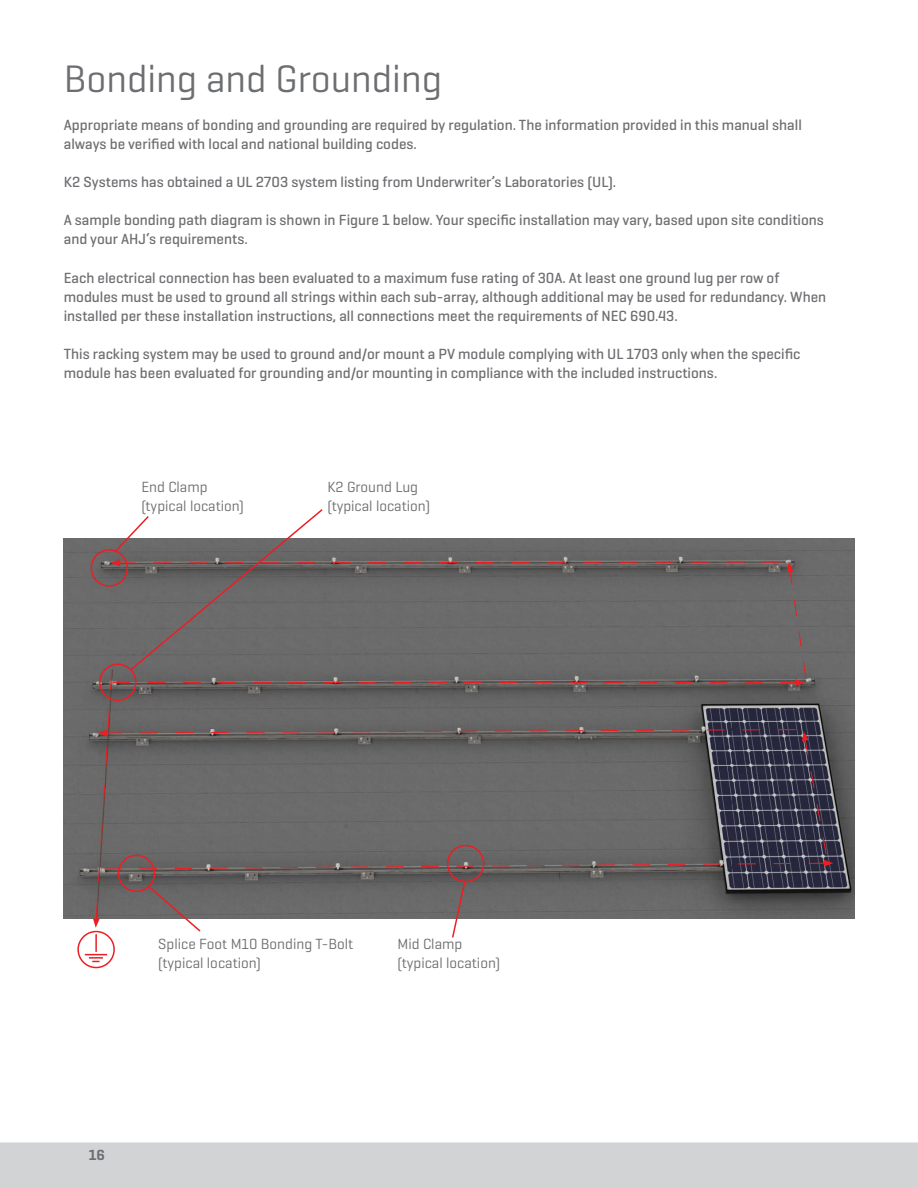
<style>
.page{position:relative;width:918px;height:1188px;background:#fff}
.page>*{position:absolute;margin:0;border:0;box-sizing:border-box;transform-origin:0 0}
.t1{font:39px "K2 Geogrotesque";color:#6d6e71}
.t2{font:500 15px/19px "K2 Geogrotesque";color:#6d6e71}
.t3{font:15px/19px "K2 Geogrotesque";color:#6d6e71}
.t4{font:600 15px "K2 Geogrotesque";color:#6d6e71}
</style>
<div class="page">
<div style="left:0;top:1142px;width:918px;height:46px;background:#d1d3d4"></div>
<img style="left:64px;top:538px;width:790px;height:380px">
<div style="left:77px;top:931px;width:38px;height:37px;border:2px solid #ed1d24;border-radius:50%"></div>
<svg style="left:85px;top:509px;width:748px;height:453px"></svg>
<h1 class="t1" style="left:64px;top:54px;width:380px">Bonding and Grounding</h1>
<p class="t2" style="left:64px;top:115px;width:740px">Appropriate means of bonding and grounding are required by regulation. The information provided in this manual shall always be verified with local and national building codes.</p>
<p class="t2" style="left:64px;top:172px;width:554px">K2 Systems has obtained a UL 2703 system listing from Underwriter’s Laboratories (UL).</p>
<p class="t2" style="left:64px;top:210px;width:762px">A sample bonding path diagram is shown in Figure 1 below. Your specific installation may vary, based upon site conditions and your AHJ‘s requirements.</p>
<p class="t2" style="left:64px;top:268px;width:764px">Each electrical connection has been evaluated to a maximum fuse rating of 30A. At least one ground lug per row of modules must be used to ground all strings within each sub-array, although additional may be used for redundancy. When installed per these installation instructions, all connections meet the requirements of NEC 690.43.</p>
<p class="t2" style="left:64px;top:344px;width:738px">This racking system may be used to ground and/or mount a PV module complying with UL 1703 only when the specific module has been evaluated for grounding and/or mounting in compliance with the included instructions.</p>
<p class="t3" style="left:141px;top:477px;width:104px">End Clamp (typical location)</p>
<p class="t3" style="left:327px;top:477px;width:104px">K2 Ground Lug (typical location)</p>
<p class="t3" style="left:158px;top:934px;width:197px">Splice Foot M10 Bonding T-Bolt (typical location)</p>
<p class="t3" style="left:398px;top:934px;width:104px">Mid Clamp (typical location)</p>
<p class="t4" style="left:89px;top:1146px;width:18px">16</p>
</div>
